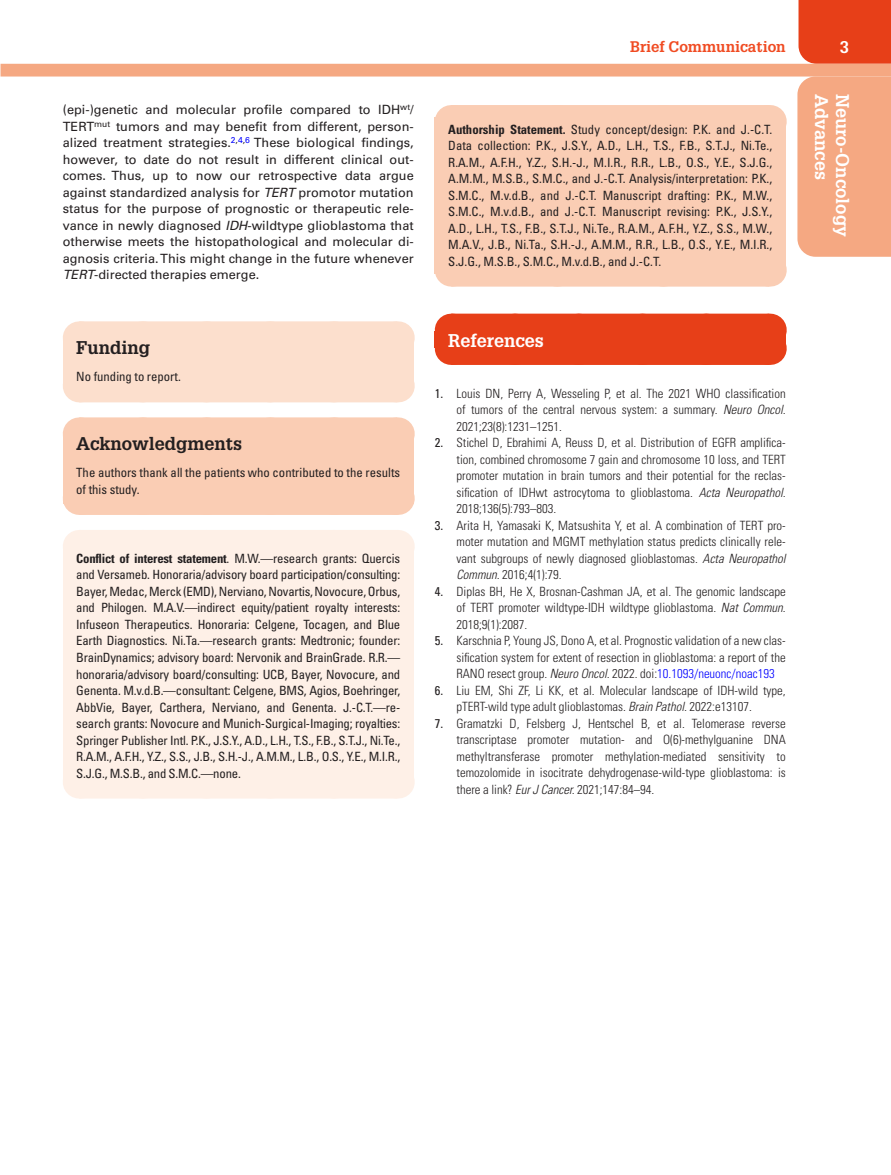
<style>
.page{position:relative;width:891px;height:1175px;background:#fff}
.page>*{position:absolute;margin:0;border:0;box-sizing:border-box;transform-origin:0 0}
.t1{font:18px "Glypha LT Std Bold 3";color:#fff}
.EM_Ack_Head{font:700 18px "Glypha LT Std";color:#231f20}
.RefHead{font:700 18px "Glypha LT Std";color:#fff}
.EM_Head{font:700 18px "Glypha LT Std";color:#231f20}
.t2{font:700 16.5px "Glypha LT Std";color:#fff}
.t3{font:15px "Glypha LT Std Bold 3";color:#f04b22}
.BIR_Reference{font:300 condensed 12.75px/16.5px "Univers LT Std";color:#231f20;text-align:justify}
.EM_Text_Conflict{font:condensed 12.75px/16.5px "Univers LT Std";letter-spacing:-.015em;color:#231f20;text-align:justify}
.BIR_TextInd{font:12.75px/16.5px "Univers LT Std";color:#231f20;text-align:justify}
.EM_Text_Author_State{font:condensed 12.75px/16.5px "Univers LT Std";color:#231f20;text-align:justify}
.EM_Ack_Text{font:condensed 12.75px/16.5px "Univers LT Std";color:#231f20}
.EM_Text{font:condensed 12.75px "Univers LT Std";color:#231f20}
.s1{font-style:italic}
.s2{font-weight:700}
.s3{font-weight:400}
.s4{color:#00f}
</style>
<div class="page">
<div style="left:799px;top:0;width:92px;height:64px;background:#e73f18"></div>
<div style="left:1px;top:64px;width:890px;height:12px;background:#f5a882"></div>
<div style="left:797px;top:76px;width:94px;height:181px;background:#f5a882"></div>
<div style="left:63px;top:338px;width:351px;height:33px;background:#fcdfcd"></div>
<div style="left:79px;top:321px;width:318px;height:33px;background:#fcdfcd"></div>
<svg style="left:146px;top:321px;width:219px;height:1px"></svg>
<hr style="left:397px;top:321px;width:1px;height:33px;background:#fcdfcd">
<div style="left:63px;top:369px;width:351px;height:16px;background:#fcdfcd"></div>
<div style="left:79px;top:369px;width:318px;height:33px;background:#fcdfcd"></div>
<hr style="left:397px;top:369px;width:1px;height:33px;background:#fcdfcd">
<div style="left:63px;top:434px;width:351px;height:32px;background:#facdb4"></div>
<div style="left:79px;top:417px;width:318px;height:33px;background:#facdb4"></div>
<svg style="left:143px;top:417px;width:222px;height:1px"></svg>
<hr style="left:397px;top:417px;width:1px;height:33px;background:#facdb4">
<div style="left:63px;top:464px;width:351px;height:40px;background:#facdb4"></div>
<div style="left:79px;top:482px;width:318px;height:33px;background:#facdb4"></div>
<hr style="left:397px;top:482px;width:1px;height:33px;background:#facdb4">
<div style="left:63px;top:546px;width:351px;height:235px;background:#fef0e7"></div>
<div style="left:79px;top:530px;width:318px;height:33px;background:#fef0e7"></div>
<hr style="left:397px;top:530px;width:1px;height:33px;background:#fef0e7">
<div style="left:79px;top:765px;width:318px;height:33px;background:#fef0e7"></div>
<hr style="left:397px;top:765px;width:1px;height:33px;background:#fef0e7">
<div style="left:435px;top:117px;width:351px;height:157px;background:#facdb4"></div>
<div style="left:451px;top:105px;width:318px;height:33px;background:#facdb4"></div>
<hr style="left:769px;top:105px;width:1px;height:33px;background:#facdb4">
<div style="left:451px;top:254px;width:318px;height:32px;background:#facdb4"></div>
<hr style="left:769px;top:254px;width:1px;height:32px;background:#facdb4">
<div style="left:435px;top:331px;width:351px;height:16px;background:#e73f18"></div>
<div style="left:451px;top:314px;width:318px;height:32px;background:#e73f18"></div>
<hr style="left:769px;top:314px;width:1px;height:32px;background:#e73f18">
<div style="left:451px;top:332px;width:318px;height:33px;background:#e73f18"></div>
<hr style="left:769px;top:332px;width:1px;height:33px;background:#e73f18">
<p class="BIR_TextInd" style="left:63px;top:102px;width:353px">(epi-)genetic and molecular profile compared to IDH<sup>wt</sup>/ TERT<sup>mut</sup> tumors and may benefit from different, person&shy;alized treatment strategies.<sup>2</sup><sup>,</sup><sup>4</sup><sup>,</sup><sup>6</sup> These biological findings, however, to date do not result in different clinical out&shy;comes. Thus, up to now our retrospective data argue against standardized analysis for <span class="s1">TERT</span> promotor mutation status for the purpose of prognostic or therapeutic rele&shy;vance in newly diagnosed <span class="s1">IDH</span>-wildtype glioblastoma that otherwise meets the histopathological and molecular di&shy;agnosis criteria. This might change in the future whenever <span class="s1">TERT</span>-directed therapies emerge.</p>
<h3 class="EM_Head" style="left:76px;top:337px;width:76px">Funding</h3>
<p class="EM_Text" style="left:76px;top:369px;width:106px">No funding to report.</p>
<h3 class="EM_Ack_Head" style="left:76px;top:433px;width:168px">Acknowledgments</h3>
<p class="EM_Ack_Text" style="left:76px;top:464px;width:325px">The authors thank all the patients who contributed to the results of this study.</p>
<p class="EM_Text_Conflict" style="left:76px;top:550px;width:326px"><span class="s2">Conflict of interest statement</span>. M.W.—research grants: Quercis and Versameb. Honoraria/advisory board participation/consulting:<br>Bayer, Medac, Merck (EMD), Nerviano, Novartis, Novocure, Orbus, and Philogen. M.A.V.—indirect equity/patient royalty interests:<br>Infuseon Therapeutics. Honoraria: Celgene, Tocagen, and Blue Earth Diagnostics. Ni.Ta.—research grants: Medtronic; founder:<br>BrainDynamics; advisory board: Nervonik and BrainGrade. R.R.— honoraria/advisory board/consulting: UCB, Bayer, Novocure, and Genenta. M.v.d.B.—consultant: Celgene, BMS, Agios, Boehringer, AbbVie, Bayer, Carthera, Nerviano, and Genenta. J.-C.T.—re&shy;search grants: Novocure and Munich-Surgical-Imaging; royalties:<br>Springer Publisher Intl. P.K., J.S.Y., A.D., L.H., T.S., F.B., S.T.J., Ni.Te., R.A.M., A.F.H., Y.Z., S.S., J.B., S.H.-J., A.M.M., L.B., O.S., Y.E., M.I.R., S.J.G., M.S.B., and S.M.C.—none.</p>
<p class="t3" style="left:630px;top:37px;width:157px">Brief Communication</p>
<p class="t2" style="left:840px;top:37px;width:11px">3</p>
<p class="EM_Text_Author_State" style="left:448px;top:121px;width:326px"><span class="s2">Authorship Statement.</span> Study concept/design: P.K. and J.-C.T.<br>Data collection: P.K., J.S.Y., A.D., L.H., T.S., F.B., S.T.J., Ni.Te., R.A.M., A.F.H., Y.Z., S.H.-J., M.I.R., R.R., L.B., O.S., Y.E., S.J.G., A.M.M., M.S.B., S.M.C., and J.-C.T. Analysis/interpretation: P.K., S.M.C., M.v.d.B., and J.-C.T. Manuscript drafting: P.K., M.W., S.M.C., M.v.d.B., and J.-C.T. Manuscript revising: P.K., J.S.Y., A.D., L.H., T.S., F.B., S.T.J., Ni.Te., R.A.M., A.F.H., Y.Z., S.S., M.W., M.A.V., J.B., Ni.Ta., S.H.-J., A.M.M., R.R., L.B., O.S., Y.E., M.I.R., S.J.G., M.S.B., S.M.C., M.v.d.B., and J.-C.T.</p>
<h3 class="RefHead" style="left:448px;top:329px;width:97px">References</h3>
<p class="BIR_Reference" style="left:457px;top:385px;width:331px;text-indent:-22px"><span class="s3">1.</span> Louis DN, Perry A, Wesseling P, et al. The 2021 WHO classification of tumors of the central nervous system: a summary. <span class="s1">Neuro Oncol.<br></span>2021;23(8):1231–1251.</p>
<p class="BIR_Reference" style="left:457px;top:434px;width:331px;text-indent:-22px"><span class="s3">2.</span> Stichel D, Ebrahimi A, Reuss D, et al. Distribution of EGFR amplifica&shy;tion, combined chromosome 7 gain and chromosome 10 loss, and TERT promoter mutation in brain tumors and their potential for the reclas&shy;sification of IDHwt astrocytoma to glioblastoma. <span class="s1">Acta Neuropathol.<br></span>2018;136(5):793–803.</p>
<p class="BIR_Reference" style="left:457px;top:517px;width:331px;text-indent:-22px"><span class="s3">3.</span> Arita H, Yamasaki K, Matsushita Y, et al. A combination of TERT pro&shy;moter mutation and MGMT methylation status predicts clinically rele&shy;vant subgroups of newly diagnosed glioblastomas. <span class="s1">Acta Neuropathol Commun.</span> 2016;4(1):79.</p>
<p class="BIR_Reference" style="left:457px;top:583px;width:331px;text-indent:-22px"><span class="s3">4.</span> Diplas BH, He X, Brosnan-Cashman JA, et al. The genomic landscape of TERT promoter wildtype-IDH wildtype glioblastoma. <span class="s1">Nat Commun</span>.<br>2018;9(1):2087.</p>
<p class="BIR_Reference" style="left:457px;top:632px;width:331px;text-indent:-22px"><span class="s3">5.</span> Karschnia P, Young JS, Dono A, et al. Prognostic validation of a new clas&shy;sification system for extent of resection in glioblastoma: a report of the RANO resect group. <span class="s1">Neuro Oncol.</span> 2022. doi:<span class="s4">10.1093/neuonc/noac193</span></p>
<p class="BIR_Reference" style="left:457px;top:682px;width:331px;text-indent:-22px"><span class="s3">6.</span> Liu EM, Shi ZF, Li KK, et al. Molecular landscape of IDH-wild type, pTERT-wild type adult glioblastomas. <span class="s1">Brain Pathol.</span> 2022:e13107.</p>
<p class="BIR_Reference" style="left:457px;top:715px;width:331px;text-indent:-22px"><span class="s3">7.</span> Gramatzki D, Felsberg J, Hentschel B, et al. Telomerase reverse transcriptase promoter mutation- and O(6)-methylguanine DNA methyltransferase promoter methylation-mediated sensitivity to temozolomide in isocitrate dehydrogenase-wild-type glioblastoma: is there a link? <span class="s1">Eur J Cancer.</span> 2021;147:84–94.</p>
<h1 class="t1" style="left:833px;top:94px;width:88px;rotate:90deg">Advances</h1>
<h1 class="t1" style="left:854px;top:94px;width:145px;rotate:90deg">Neuro-Oncology</h1>
</div>
